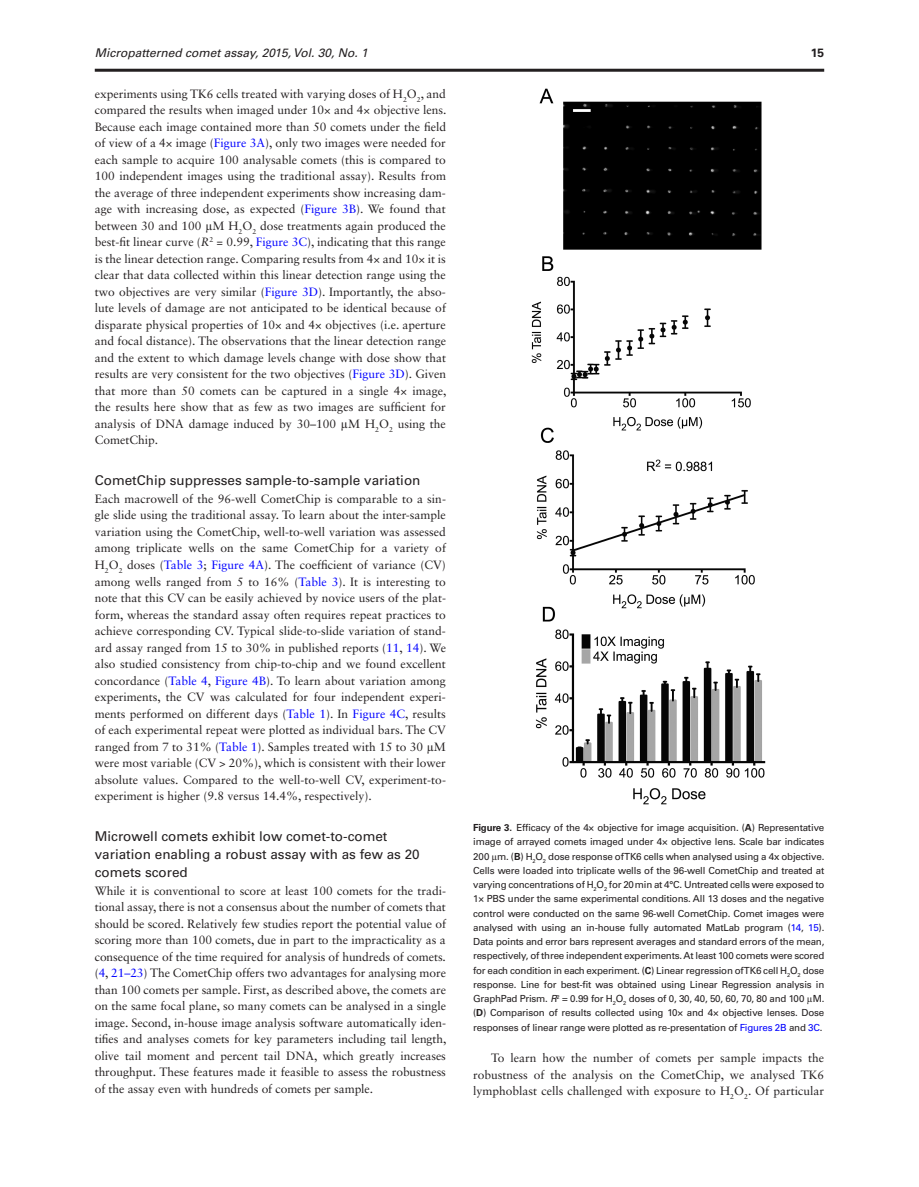
<style>
.page{position:relative;width:919px;height:1187px;background:#fff}
.page>*{position:absolute;margin:0;border:0;box-sizing:border-box;transform-origin:0 0}
.t1{font:13.5px/18px "Univers LT Std";color:#231f20}
.t2{font:12px/16.5px "Sabon LT Std";color:#231f20;text-align:justify}
.t3{font:italic 12px "Univers LT Std";color:#231f20}
.t4{font:700 12px "Univers LT Std";color:#231f20}
.t5{font:9.75px/14.2px "Univers LT Std";letter-spacing:-.02em;color:#231f20;text-align:justify}
.s1{color:#00f}
.s2{font-family:"Gandhari Unicode"}
.s3{font-style:italic}
.s4{font-weight:700}
</style>
<div class="page">
<img style="left:531px;top:88px;width:234px;height:716px">
<hr style="left:95px;top:69px;width:729px;height:3px;background:#231f20">
<p class="t3" style="left:95px;top:45px;width:274px">Micropatterned comet assay, 2015, Vol. 30, No. 1</p>
<p class="t4" style="left:810px;top:45px;width:15px">15</p>
<p class="t2" style="left:95px;top:85px;width:353px">experiments using TK6 cells treated with varying doses of H<sub>2</sub>O<sub>2</sub>, and compared the results when imaged under 10× and 4× objective lens.<br>Because each image contained more than 50 comets under the field of view of a 4× image (<span class="s1">Figure 3A</span>), only two images were needed for each sample to acquire 100 analysable comets (this is compared to 100 independent images using the traditional assay). Results from the average of three independent experiments show increasing dam&shy;age with increasing dose, as expected (<span class="s1">Figure 3B</span>). We found that between 30 and 100 <span class="s2">μ</span>M H<sub>2</sub>O<sub>2</sub> dose treatments again produced the best-fit linear curve (<span class="s3">R</span><sup>2</sup> = 0.99, <span class="s1">Figure 3C</span>), indicating that this range is the linear detection range. Comparing results from 4× and 10× it is clear that data collected within this linear detection range using the two objectives are very similar (<span class="s1">Figure 3D</span>). Importantly, the abso&shy;lute levels of damage are not anticipated to be identical because of disparate physical properties of 10× and 4× objectives (i.e. aperture and focal distance). The observations that the linear detection range and the extent to which damage levels change with dose show that results are very consistent for the two objectives (<span class="s1">Figure 3D</span>). Given that more than 50 comets can be captured in a single 4× image, the results here show that as few as two images are sufficient for analysis of DNA damage induced by 30–100 <span class="s2">μ</span>M H<sub>2</sub>O<sub>2</sub> using the CometChip.</p>
<p class="t1" style="left:95px;top:471px;width:327px">CometChip suppresses sample-to-sample variation</p>
<p class="t2" style="left:95px;top:490px;width:353px">Each macrowell of the 96-well CometChip is comparable to a sin&shy;gle slide using the traditional assay. To learn about the inter-sample variation using the CometChip, well-to-well variation was assessed among triplicate wells on the same CometChip for a variety of H<sub>2</sub>O<sub>2</sub> doses (<span class="s1">Table 3</span>; <span class="s1">Figure 4A</span>). The coefficient of variance (CV) among wells ranged from 5 to 16% (<span class="s1">Table 3</span>). It is interesting to note that this CV can be easily achieved by novice users of the plat&shy;form, whereas the standard assay often requires repeat practices to achieve corresponding CV. Typical slide-to-slide variation of stand&shy;ard assay ranged from 15 to 30% in published reports (<span class="s1">11</span>, <span class="s1">14</span>). We also studied consistency from chip-to-chip and we found excellent concordance (<span class="s1">Table 4</span>, <span class="s1">Figure 4B</span>). To learn about variation among experiments, the CV was calculated for four independent experi&shy;ments performed on different days (<span class="s1">Table 1</span>). In <span class="s1">Figure 4C</span>, results of each experimental repeat were plotted as individual bars. The CV ranged from 7 to 31% (<span class="s1">Table 1</span>). Samples treated with 15 to 30 <span class="s2">μ</span>M were most variable (CV &gt; 20%), which is consistent with their lower absolute values. Compared to the well-to-well CV, experiment-to&shy;experiment is higher (9.8 versus 14.4%, respectively).</p>
<p class="t1" style="left:95px;top:826px;width:326px">Microwell comets exhibit low comet-to-comet variation enabling a robust assay with as few as 20 comets scored</p>
<p class="t2" style="left:95px;top:882px;width:353px">While it is conventional to score at least 100 comets for the tradi&shy;tional assay, there is not a consensus about the number of comets that should be scored. Relatively few studies report the potential value of scoring more than 100 comets, due in part to the impracticality as a consequence of the time required for analysis of hundreds of comets. (<span class="s1">4</span>, <span class="s1">21–23</span>) The CometChip offers two advantages for analysing more than 100 comets per sample. First, as described above, the comets are on the same focal plane, so many comets can be analysed in a single image. Second, in-house image analysis software automatically iden&shy;tifies and analyses comets for key parameters including tail length, olive tail moment and percent tail DNA, which greatly increases throughput. These features made it feasible to assess the robustness of the assay even with hundreds of comets per sample.</p>
<p class="t5" style="left:473px;top:820px;width:353px"><span class="s4">Figure 3.</span> Efficacy of the 4× objective for image acquisition. (<span class="s4">A</span>) Representative image of arrayed comets imaged under 4× objective lens. Scale bar indicates 200 <span class="s2">μ</span>m. (<span class="s4">B</span>) H<sub>2</sub>O<sub>2</sub> dose response of TK6 cells when analysed using a 4x objective.<br>Cells were loaded into triplicate wells of the 96-well CometChip and treated at varying concentrations of H<sub>2</sub>O<sub>2</sub> for 20min at 4°C. Untreated cells were exposed to 1× PBS under the same experimental conditions. All 13 doses and the negative control were conducted on the same 96-well CometChip. Comet images were analysed with using an in-house fully automated MatLab program (<span class="s1">14</span>, <span class="s1">15</span>).<br>Data points and error bars represent averages and standard errors of the mean, respectively, of three independent experiments. At least 100 comets were scored for each condition in each experiment. (<span class="s4">C</span>) Linear regression of TK6 cell H<sub>2</sub>O<sub>2</sub> dose response. Line for best-fit was obtained using Linear Regression analysis in GraphPad Prism. <span class="s3">R</span><sup>2</sup> = 0.99 for H<sub>2</sub>O<sub>2</sub> doses of 0, 30, 40, 50, 60, 70, 80 and 100 <span class="s2">μ</span>M. (<span class="s4">D</span>) Comparison of results collected using 10× and 4× objective lenses. Dose responses of linear range were plotted as re-presentation of <span class="s1">Figures 2B</span> and <span class="s1">3C</span>.</p>
<p class="t2" style="left:473px;top:1049px;width:353px;text-indent:18px">To learn how the number of comets per sample impacts the robustness of the analysis on the CometChip, we analysed TK6 lymphoblast cells challenged with exposure to H<sub>2</sub>O<sub>2</sub>. Of particular</p>
</div>
